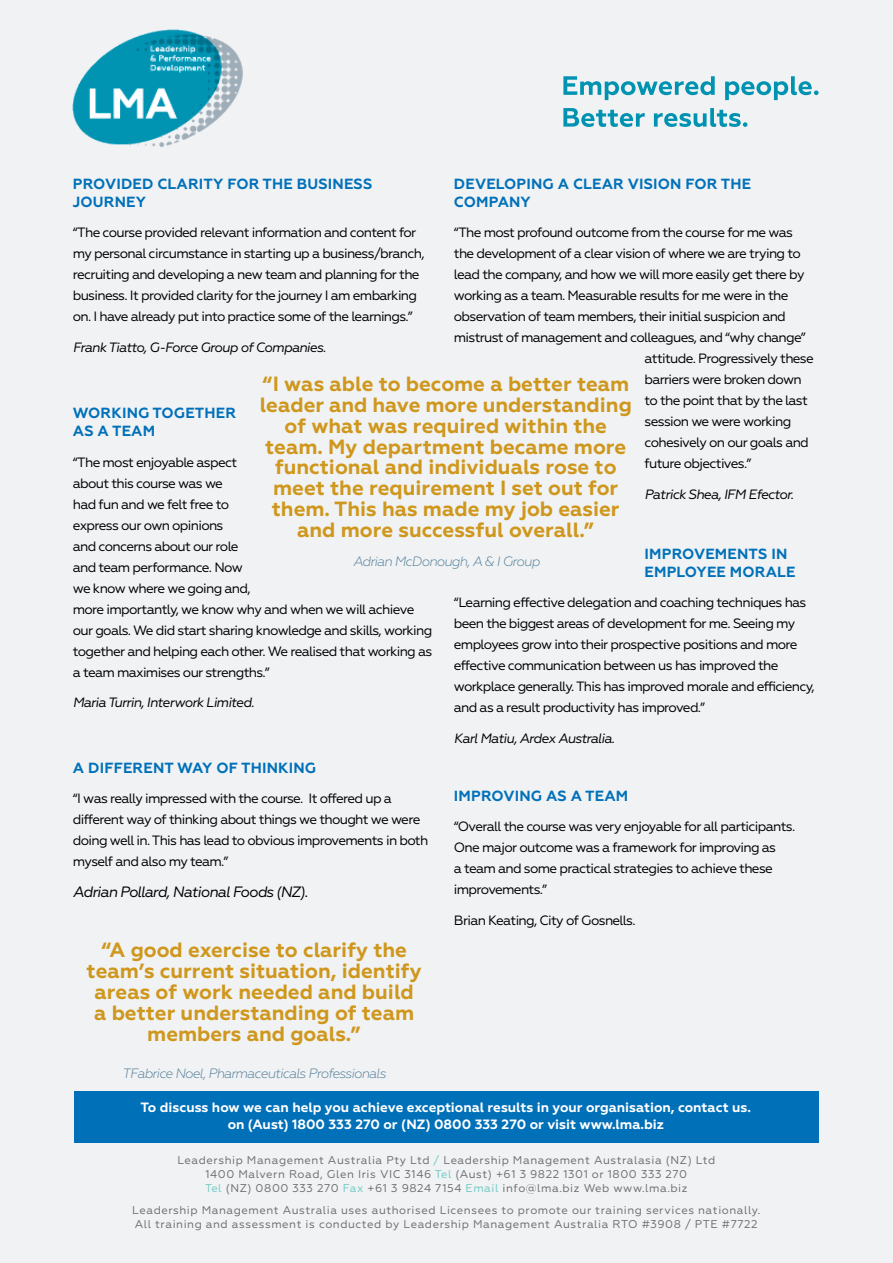
<style>
.page{position:relative;width:893px;height:1263px;background:#f0f2f4}
.page>*{position:absolute;margin:0;border:0;box-sizing:border-box;transform-origin:0 0}
.t1{font:700 20.55px/21px "Geometria";color:#cf971c;text-align:center}
.t2{font:italic 15px "Geometria";letter-spacing:-.05em;color:#000}
.t3{font:700 14.7px/18px "Geometria";letter-spacing:.01em;color:#0070b9}
.t4{font:13.5px/21px "Geometria";letter-spacing:-.05em;color:#000}
.t5{font:700 13.5px/16.2px "Geometria";color:#fff;text-align:center}
.t6{font:italic 13.5px "Geometria";letter-spacing:-.05em;color:#000}
.t7{font:italic 300 13.5px "Geometria";letter-spacing:-.05em;color:#527d97}
.t8{font:11.25px/14px "Geometria";letter-spacing:.05em;color:#6d6e71;text-align:center}
.s1{color:#71cac5}
</style>
<div class="page">
<img style="left:73px;top:29px;width:170px;height:118px">
<svg style="left:563px;top:76px;width:152px;height:24px"></svg>
<svg style="left:725px;top:76px;width:94px;height:24px"></svg>
<svg style="left:563px;top:108px;width:82px;height:19px"></svg>
<svg style="left:654px;top:108px;width:93px;height:19px"></svg>
<div style="left:74px;top:1091px;width:745px;height:51px;background:#0070b9"></div>
<p class="t3" style="left:73px;top:175px;width:301px">PROVIDED CLARITY FOR THE BUSINESS<br>JOURNEY</p>
<p class="t4" style="left:73px;top:222px;width:353px">“The course provided relevant information and content for my personal circumstance in starting up a business/branch, recruiting and developing a new team and planning for the business. It provided clarity for the journey I am embarking on. I have already put into practice some of the learnings.”</p>
<p class="t6" style="left:73px;top:339px;width:255px">Frank Tiatto, G-Force Group of Companies.</p>
<p class="t3" style="left:454px;top:175px;width:299px">DEVELOPING A CLEAR VISION FOR THE<br>COMPANY</p>
<p class="t4" style="left:454px;top:222px;width:341px">“The most profound outcome from the course for me was</p>
<p class="t4" style="left:454px;top:243px;width:348px">the development of a clear vision of where we are trying to</p>
<p class="t4" style="left:454px;top:264px;width:352px">lead the company, and how we will more easily get there by</p>
<p class="t4" style="left:454px;top:285px;width:336px">working as a team. Measurable results for me were in the</p>
<p class="t4" style="left:454px;top:306px;width:333px">observation of team members, their initial suspicion and</p>
<p class="t4" style="left:454px;top:327px;width:354px">mistrust of management and colleagues, and “why change”</p>
<p class="t4" style="left:645px;top:348px;width:171px">attitude. Progressively these</p>
<p class="t4" style="left:645px;top:369px;width:159px">barriers were broken down</p>
<p class="t4" style="left:645px;top:390px;width:165px">to the point that by the last</p>
<p class="t4" style="left:645px;top:411px;width:148px">session we were working</p>
<p class="t4" style="left:645px;top:432px;width:166px">cohesively on our goals and</p>
<p class="t4" style="left:645px;top:453px;width:108px">future objectives.”</p>
<p class="t6" style="left:645px;top:486px;width:151px">Patrick Shea, IFM Efector.</p>
<p class="t1" style="left:260px;top:373px;width:374px">“I was able to become a better team leader and have more understanding of what was required within the team. My department became more functional and individuals rose to meet the requirement I set out for them. This has made my job easier and more successful overall.”</p>
<p class="t3" style="left:73px;top:404px;width:165px">WORKING TOGETHER<br>AS A TEAM</p>
<p class="t4" style="left:73px;top:451px;width:361px">“The most enjoyable aspect<br>about this course was we<br>had fun and we felt free to<br>express our own opinions<br>and concerns about our role<br>and team performance. Now<br>we know where we going and,<br>more importantly, we know why and when we will achieve our goals. We did start sharing knowledge and skills, working together and helping each other. We realised that working as a team maximises our strengths.”</p>
<p class="t6" style="left:73px;top:695px;width:183px">Maria Turrin, Interwork Limited.</p>
<p class="t3" style="left:645px;top:545px;width:152px">IMPROVEMENTS IN<br>EMPLOYEE MORALE</p>
<p class="t4" style="left:454px;top:592px;width:362px">“Learning effective delegation and coaching techniques has been the biggest areas of development for me. Seeing my employees grow into their prospective positions and more effective communication between us has improved the workplace generally. This has improved morale and efficiency, and as a result productivity has improved.”</p>
<p class="t6" style="left:454px;top:730px;width:162px">Karl Matiu, Ardex Australia.</p>
<p class="t7" style="left:353px;top:554px;width:188px">Adrian McDonough, A &amp; I Group</p>
<p class="t3" style="left:73px;top:759px;width:245px">A DIFFERENT WAY OF THINKING</p>
<p class="t4" style="left:73px;top:788px;width:357px">“I was really impressed with the course. It offered up a different way of thinking about things we thought we were doing well in. This has lead to obvious improvements in both myself and also my team.”</p>
<p class="t2" style="left:73px;top:883px;width:237px">Adrian Pollard, National Foods (NZ).</p>
<h1 class="t1" style="left:87px;top:940px;width:336px">“A good exercise to clarify the team’s current situation, identify areas of work needed and build a better understanding of team members and goals.”</h1>
<p class="t7" style="left:122px;top:1065px;width:265px">TFabrice Noel, Pharmaceuticals Professionals</p>
<p class="t3" style="left:454px;top:787px;width:176px">IMPROVING AS A TEAM</p>
<p class="t4" style="left:454px;top:816px;width:343px">“Overall the course was very enjoyable for all participants.<br>One major outcome was a framework for improving as<br>a team and some practical strategies to achieve these improvements.”</p>
<p class="t4" style="left:454px;top:910px;width:183px">Brian Keating, City of Gosnells.</p>
<p class="t5" style="left:141px;top:1100px;width:612px">To discuss how we can help you achieve exceptional results in your organisation, contact us. on (Aust) 1800 333 270 or (NZ) 0800 333 270 or visit www.lma.biz</p>
<p class="t8" style="left:177px;top:1153px;width:539px">Leadership Management Australia Pty Ltd <span class="s1">/</span> Leadership Management Australasia (NZ) Ltd<br>1400 Malvern Road, Glen Iris VIC 3146 <span class="s1">Tel</span> (Aust) +61 3 9822 1301 or 1800 333 270<br><span class="s1">Tel</span> (NZ) 0800 333 270 <span class="s1">Fax</span> +61 3 9824 7154 <span class="s1">Email</span> info@lma.biz Web www.lma.biz</p>
<p class="t8" style="left:132px;top:1203px;width:630px;text-align:left">Leadership Management Australia uses authorised Licensees to promote our training services nationally.<br>All training and assessment is conducted by Leadership Management Australia RTO #3908 / PTE #7722</p>
</div>
